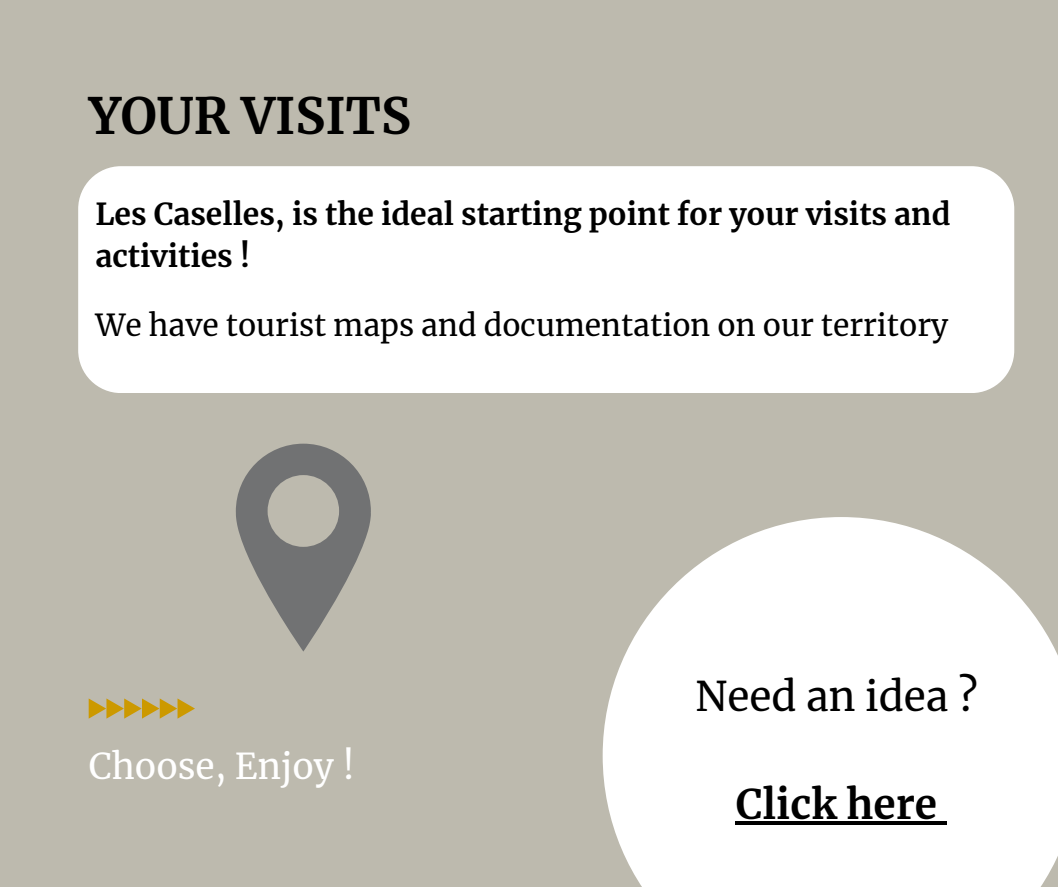
<style>
.page{position:relative;width:1058px;height:887px;background:#fff}
.page>*{position:absolute;margin:0;border:0;box-sizing:border-box;transform-origin:0 0}
.t1{font:700 49.5px "Merriweather";color:#000}
.t2{font:40.5px "Merriweather";color:#000}
.t3{font:700 40.5px "Merriweather";color:#000}
.t4{font:35.25px "Merriweather";color:#fff}
.t5{font:700 30px/41.7px "Merriweather";color:#000}
.t6{font:30px "Merriweather";color:#000}
</style>
<div class="page">
<div style="left:0;top:0;width:1058px;height:886px;background:#bdbaae"></div>
<svg style="left:89px;top:698px;width:106px;height:20px"></svg>
<svg style="left:602px;top:517px;width:456px;height:369px;background:#f5f5f3"></svg>
<div style="left:78px;top:166px;width:936px;height:227px;background:#fff;border-radius:43px"></div>
<svg style="left:236px;top:443px;width:135px;height:208px"></svg>
<hr style="left:736px;top:821px;width:201px;height:4px;background:#000">
<svg style="left:937px;top:821px;width:9px;height:4px"></svg>
<h1 class="t1" style="left:89px;top:86px;width:324px">YOUR VISITS</h1>
<p class="t5" style="left:95px;top:194px;width:856px">Les Caselles, is the ideal starting point for your visits and activities !</p>
<p class="t6" style="left:95px;top:306px;width:854px">We have tourist maps and documentation on our territory</p>
<p class="t4" style="left:89px;top:744px;width:268px">Choose, Enjoy !</p>
<h2 class="t2" style="left:695px;top:671px;width:284px">Need an idea ?</h2>
<h2 class="t3" style="left:736px;top:779px;width:202px">Click here</h2>
</div>
